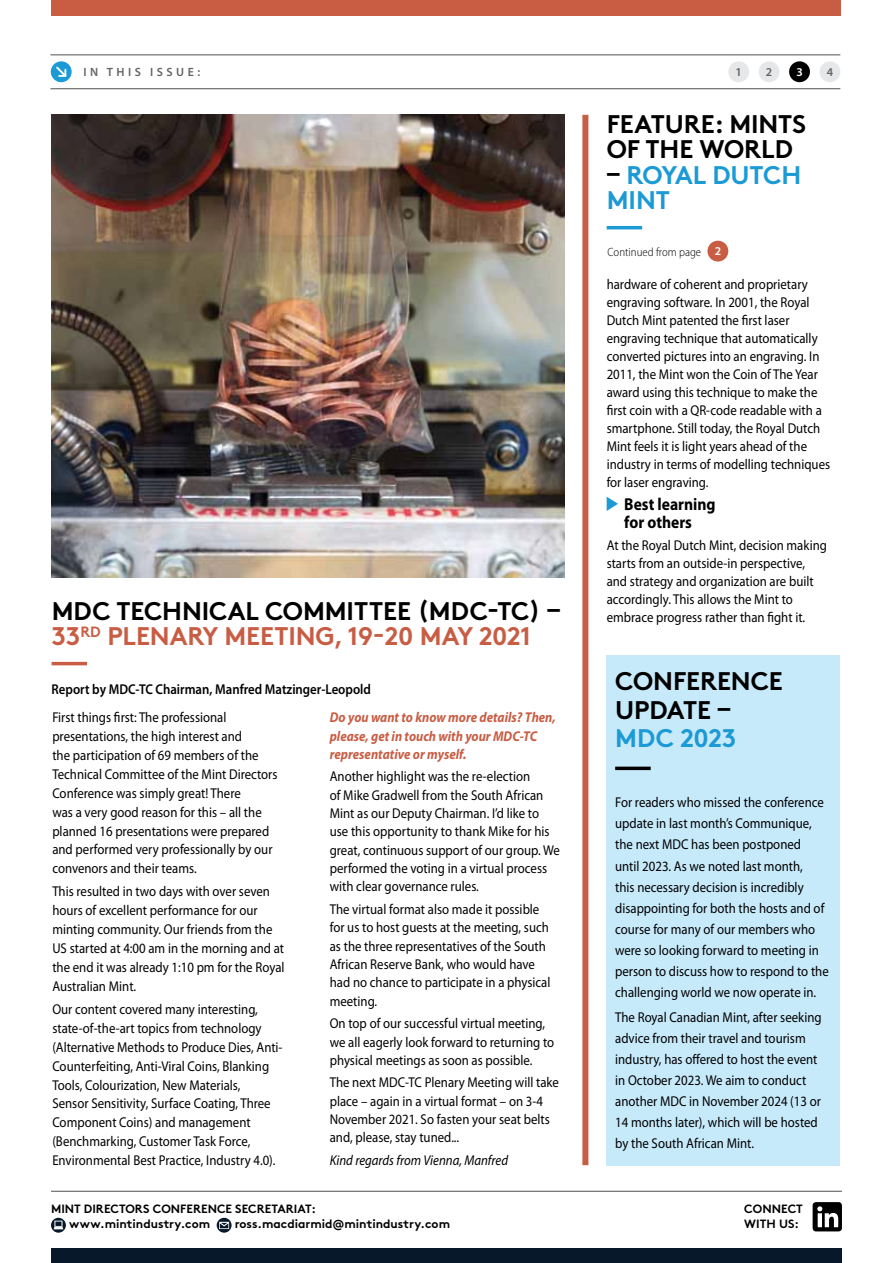
<style>
.page{position:relative;width:893px;height:1263px;background:#fff}
.page>*{position:absolute;margin:0;border:0;box-sizing:border-box;transform-origin:0 0}
.t1{font:700 25.5px/25.5px "Brown";letter-spacing:-.005em;color:#000}
.t2{font:700 25.5px "Brown";letter-spacing:-.01em;color:#c85d44}
.t3{font:700 25.5px/25.5px "Brown";letter-spacing:-.005em;color:#1c9ad6}
.t4{font:700 17.25px/18px "Myriad Pro";color:#000;scale:.9 1}
.t5{font:14.25px/18.9px "Myriad Pro";color:#000;scale:.9 1}
.t6{font:italic 700 14.25px/18.3px "Myriad Pro";color:#c85d44;scale:.9 1}
.t7{font:600 14.25px "Myriad Pro";color:#000;scale:.9 1}
.t8{font:italic 14.25px "Myriad Pro";color:#000;scale:.9 1}
.t9{font:700 12px/15px "Brown";color:#000}
.t10{font:300 semi-condensed 12px "Myriad Pro";color:#000}
.t11{font:600 12px "Myriad Pro";letter-spacing:.29em;color:#636466}
.t12{font:600 12px "Myriad Pro";color:#fff}
.s1{color:#000}
.s2{font-weight:600;font-stretch:normal;color:#fff}
</style>
<div class="page">
<div style="left:52px;top:0;width:789px;height:16px;background:#c85d44"></div>
<div style="left:51px;top:1248px;width:791px;height:15px;background:#061829"></div>
<hr style="left:51px;top:1191px;width:791px;height:1px;background:#6d6e71">
<svg style="left:51px;top:1218px;width:15px;height:15px"></svg>
<svg style="left:217px;top:1218px;width:15px;height:15px"></svg>
<div style="left:813px;top:1202px;width:29px;height:29px;background:#000;border-radius:3px"></div>
<svg style="left:817px;top:1206px;width:21px;height:21px"></svg>
<hr style="left:50px;top:54px;width:790px;height:1px;background:#6d6e71">
<hr style="left:50px;top:88px;width:790px;height:1px;background:#6d6e71">
<div style="left:51px;top:61px;width:21px;height:21px;background:#1c9ad6;border-radius:50%"></div>
<svg style="left:56px;top:66px;width:11px;height:11px"></svg>
<div style="left:819px;top:61px;width:21px;height:21px;background:#e6e7e8;border-radius:50%"></div>
<div style="left:759px;top:61px;width:20px;height:21px;background:#e6e7e8;border-radius:50%"></div>
<div style="left:728px;top:61px;width:21px;height:21px;background:#e6e7e8;border-radius:50%"></div>
<div style="left:789px;top:61px;width:21px;height:21px;background:#000;border-radius:50%"></div>
<img style="left:52px;top:115px;width:512px;height:463px">
<svg style="left:607px;top:497px;width:11px;height:14px"></svg>
<hr style="left:607px;top:226px;width:35px;height:3px;background:#1c9ad6">
<div style="left:707px;top:241px;width:21px;height:20px;background:#c85d44;border-radius:50%"></div>
<hr style="left:52px;top:662px;width:35px;height:3px;background:#c85d44">
<div style="left:607px;top:655px;width:233px;height:510px;background:#c7eafb"></div>
<hr style="left:615px;top:767px;width:36px;height:3px;background:#000">
<div style="left:582px;top:115px;width:6px;height:1050px;background:#c85d44"></div>
<p class="t11" style="left:83px;top:65px;width:118px">In thi s i ssue:</p>
<p class="t11" style="left:735px;top:64px;width:8px">1</p>
<p class="t11" style="left:766px;top:64px;width:8px">2</p>
<p class="t12" style="left:796px;top:64px;width:8px">3</p>
<p class="t11" style="left:827px;top:64px;width:8px">4</p>
<h1 class="t1" style="left:52px;top:595px;width:147px">MDC TECHNICA</h1>
<h1 class="t1" style="left:245px;top:595px;width:55px">L COMMITTEE</h1>
<h1 class="t1" style="left:417px;top:595px;width:144px">(MDC-TC) –</h1>
<h1 class="t2" style="left:52px;top:616px;width:103px">33<sup>RD</sup> PLENAR</h1>
<h1 class="t2" style="left:203px;top:616px;width:58px">Y MEETIN</h1>
<h1 class="t2" style="left:316px;top:616px;width:217px">G, 19-20 MAY 2021</h1>
<p class="t7" style="left:52px;top:680px;width:356px">Report by MDC-TC Chairman, Manfred Matzinger-Leopold</p>
<p class="t5" style="left:52px;top:708px;width:252px">First things first: The professional presentations, the high interest and<br>the participation of 69 members of the Technical Committee of the Mint Directors Conference was simply great! There<br>was a very good reason for this – all the planned 16 presentations were prepared and performed very professionally by our convenors and their teams.</p>
<p class="t5" style="left:52px;top:882px;width:259px">This resulted in two days with over seven hours of excellent performance for our minting community. Our friends from the US started at 4:00 am in the morning and at the end it was already 1:10 pm for the Royal Australian Mint.</p>
<p class="t5" style="left:52px;top:999px;width:257px">Our content covered many interesting, state-of-the-art topics from technology (Alternative Methods to Produce Dies, Anti-Counterfeiting, Anti-Viral Coins, Blanking Tools, Colourization, New Materials,<br>Sensor Sensitivity, Surface Coating, Three Component Coins) and management (Benchmarking, Customer Task Force, Environmental Best Practice, Industry 4.0).</p>
<p class="t6" style="left:330px;top:708px;width:253px">Do you want to know more details? Then, please, get in touch with your MDC-TC representative or myself.</p>
<p class="t5" style="left:330px;top:767px;width:257px;line-height:18.3px">Another highlight was the re-election<br>of Mike Gradwell from the South African Mint as our Deputy Chairman. I’d like to use this opportunity to thank Mike for his great, continuous support of our group. We performed the voting in a virtual process with clear governance rules.</p>
<p class="t5" style="left:330px;top:900px;width:247px;line-height:18.3px">The virtual format also made it possible for us to host guests at the meeting, such as the three representatives of the South African Reserve Bank, who would have had no chance to participate in a physical meeting.</p>
<p class="t5" style="left:330px;top:1014px;width:251px;line-height:18.3px">On top of our successful virtual meeting, we all eagerly look forward to returning to physical meetings as soon as possible.</p>
<p class="t5" style="left:330px;top:1073px;width:256px;line-height:18.3px">The next MDC-TC Plenary Meeting will take place – again in a virtual format – on 3-4<br>November 2021. So fasten your seat belts and, please, stay tuned...</p>
<p class="t8" style="left:330px;top:1151px;width:200px">Kind regards from Vienna, Manfred</p>
<p class="t9" style="left:69px;top:1200px;width:248px;text-indent:-18px">MINT DIRECTORS CONFERENCE SECRETARIAT:<br>WWW.MINTINDUSTRY.COM</p>
<p class="t9" style="left:235px;top:1215px;width:217px">ROSS.MACDIARMID@MINTINDUSTRY.COM</p>
<h1 class="t1" style="left:607px;top:109px;width:159px">FEATURE: MINTS<br>OF THE WOR</h1>
<h1 class="t1" style="left:761px;top:134px;width:30px">LD</h1>
<h1 class="t3" style="left:607px;top:160px;width:196px"><span class="s1">–</span> ROYAL DUTCH<br>MINT</h1>
<p class="t10" style="left:608px;top:245px;width:115px">Continued from page <span class="s2">2</span></p>
<p class="t5" style="left:607px;top:275px;width:250px;line-height:18px">hardware of coherent and proprietary engraving software. In 2001, the Royal Dutch Mint patented the first laser engraving technique that automatically converted pictures into an engraving. In 2011, the Mint won the Coin of The Year award using this technique to make the first coin with a QR-code readable with a smartphone. Still today, the Royal Dutch Mint feels it is light years ahead of the industry in terms of modelling techniques for laser engraving.</p>
<p class="t4" style="left:624px;top:494px;width:103px">Best learning for others</p>
<p class="t5" style="left:607px;top:536px;width:246px;line-height:18px">At the Royal Dutch Mint, decision making starts from an outside-in perspective, and strategy and organization are built accordingly. This allows the Mint to embrace progress rather than fight it.</p>
<h1 class="t1" style="left:615px;top:664px;width:50px;line-height:28.5px">CONFERENCE<br>UPDATE</h1>
<h1 class="t1" style="left:717px;top:694px;width:15px">–</h1>
<h1 class="t3" style="left:615px;top:723px;width:123px">MDC 2023</h1>
<p class="t5" style="left:615px;top:792px;width:239px;line-height:21px">For readers who missed the conference update in last month’s Communique, the next MDC has been postponed until 2023. As we noted last month,<br>this necessary decision is incredibly disappointing for both the hosts and of course for many of our members who were so looking forward to meeting in person to discuss how to respond to the challenging world we now operate in.</p>
<p class="t5" style="left:615px;top:1006px;width:231px;line-height:21px">The Royal Canadian Mint, after seeking advice from their travel and tourism industry, has offered to host the event in October 2023. We aim to conduct another MDC in November 2024 (13 or 14 months later), which will be hosted by the South African Mint.</p>
<p class="t9" style="left:744px;top:1200px;width:56px">CONNECT<br>WITH US:</p>
</div>
